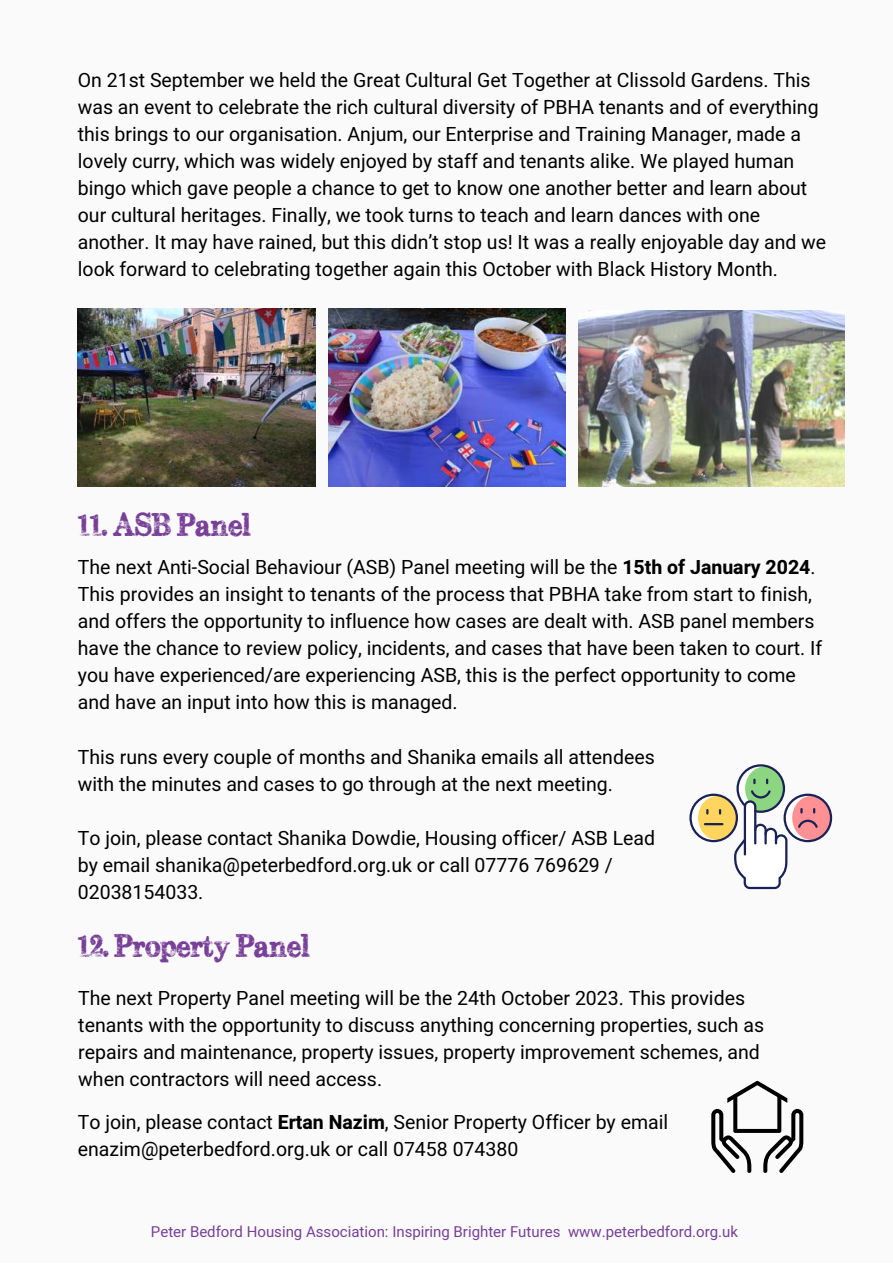
<style>
.page{position:relative;width:893px;height:1264px;background:#fff}
.page>*{position:absolute;margin:0;border:0;box-sizing:border-box;transform-origin:0 0}
.t1{font:31.5px "Subway Novella";color:#783f98}
.t2{font:19.5px/27px "Heebo";color:#000}
.t3{font:15px "Heebo";color:#783f98}
.s1{font-weight:700}
</style>
<div class="page">
<div style="left:0;top:0;width:892px;height:1262px;background:#fafafa"></div>
<svg style="left:711px;top:1080px;width:92px;height:92px"></svg>
<svg style="left:689px;top:764px;width:143px;height:125px"></svg>
<hr style="left:703px;top:823px;width:20px;height:2px;background:#1a2157">
<img style="left:578px;top:310px;width:266px;height:177px">
<img style="left:328px;top:309px;width:237px;height:177px">
<img style="left:78px;top:309px;width:237px;height:177px">
<p class="t2" style="left:78px;top:67px;width:750px">On 21st September we held the Great Cultural Get Together at Clissold Gardens. This was an event to celebrate the rich cultural diversity of PBHA tenants and of everything this brings to our organisation. Anjum, our Enterprise and Training Manager, made a lovely curry, which was widely enjoyed by staff and tenants alike. We played human bingo which gave people a chance to get to know one another better and learn about our cultural heritages. Finally, we took turns to teach and learn dances with one another. It may have rained, but this didn’t stop us! It was a really enjoyable day and we look forward to celebrating together again this October with Black History Month.</p>
<h1 class="t1" style="left:78px;top:506px;width:174px">11. ASB Panel</h1>
<p class="t2" style="left:78px;top:553px;width:745px">The next Anti-Social Behaviour (ASB) Panel meeting will be the <span class="s1">15th of January 2024</span>.<br>This provides an insight to tenants of the process that PBHA take from start to finish, and offers the opportunity to influence how cases are dealt with. ASB panel members have the chance to review policy, incidents, and cases that have been taken to court. If you have experienced/are experiencing ASB, this is the perfect opportunity to come and have an input into how this is managed.</p>
<p class="t2" style="left:78px;top:743px;width:578px">This runs every couple of months and Shanika emails all attendees with the minutes and cases to go through at the next meeting.</p>
<p class="t2" style="left:78px;top:824px;width:578px">To join, please contact Shanika Dowdie, Housing officer/ ASB Lead by email shanika@peterbedford.org.uk or call 07776 769629 /<br>02038154033.</p>
<h1 class="t1" style="left:78px;top:926px;width:233px">12. Property Panel</h1>
<p class="t2" style="left:78px;top:984px;width:687px">The next Property Panel meeting will be the 24th October 2023. This provides tenants with the opportunity to discuss anything concerning properties, such as repairs and maintenance, property issues, property improvement schemes, and when contractors will need access.</p>
<p class="t2" style="left:78px;top:1108px;width:592px">To join, please contact <span class="s1">Ertan Nazim</span>, Senior Property Officer by email enazim@peterbedford.org.uk or call 07458 074380</p>
<p class="t3" style="left:151px;top:1221px;width:588px">Peter Bedford Housing Association: Inspiring Brighter Futures www.peterbedford.org.uk</p>
</div>
